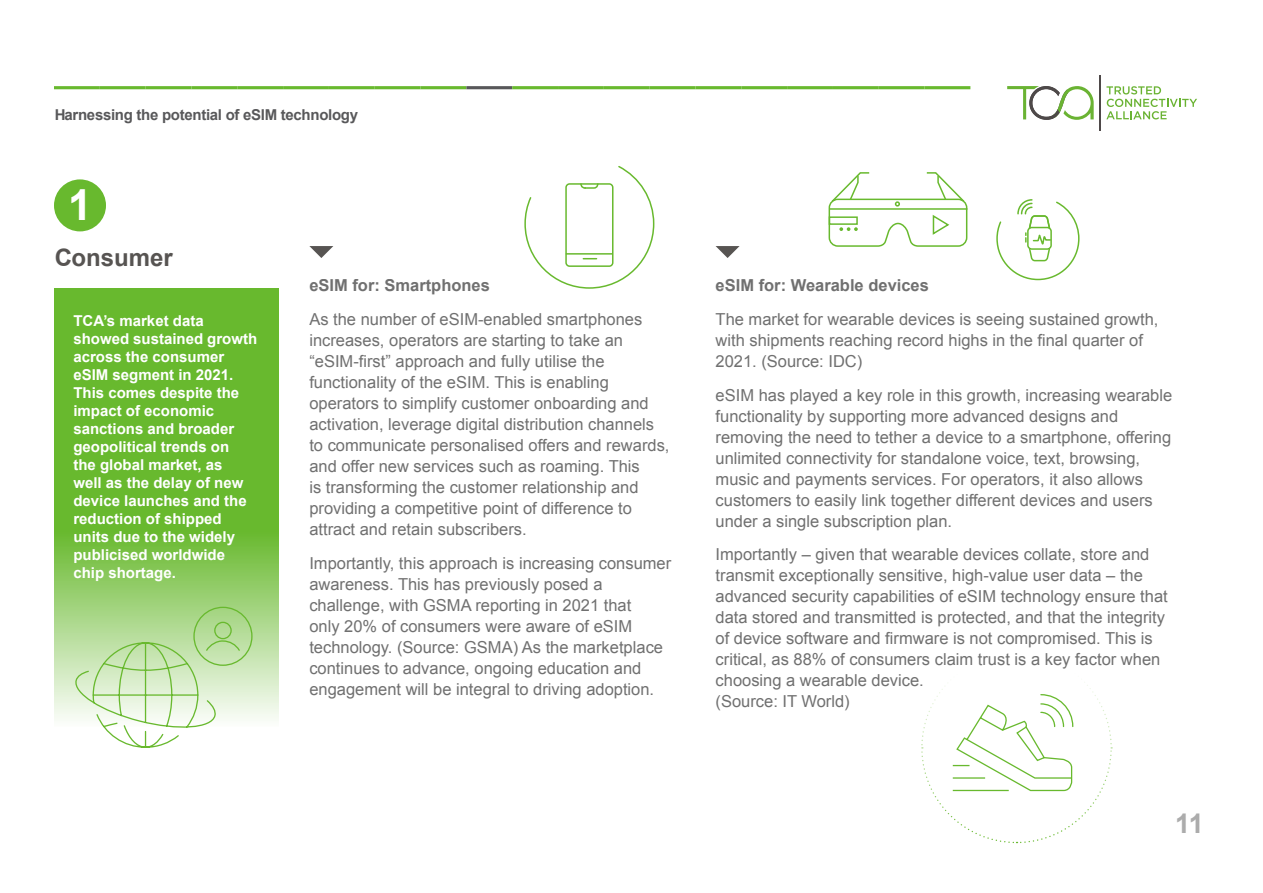
<style>
.page{position:relative;width:1263px;height:893px;background:#fff}
.page>*{position:absolute;margin:0;border:0;box-sizing:border-box;transform-origin:0 0}
.t1{font:700 42.9px "Arial";color:#fff}
.t2{font:700 27.15px "Arial";color:#acacac}
.t3{font:700 24px "Arial";color:#575452}
.t4{font:16.5px/21px "Arial";color:#707070}
.t5{font:700 16.5px "Arial";color:#707070}
.t6{font:700 15px/18px "Arial";color:#fff}
.t7{font:700 15px "Arial";letter-spacing:-.02em;color:#58585a}
</style>
<div class="page">
<div style="left:54px;top:288px;width:225px;height:210px;background:#68b92e"></div>
<svg style="left:54px;top:498px;width:225px;height:222px;background:#91cb66"></svg>
<hr style="left:1099px;top:75px;width:2px;height:56px;background:#4e4949">
<svg style="left:1106px;top:86px;width:91px;height:33px"></svg>
<svg style="left:1007px;top:86px;width:87px;height:34px"></svg>
<svg style="left:309px;top:246px;width:24px;height:12px"></svg>
<svg style="left:716px;top:246px;width:24px;height:12px"></svg>
<svg style="left:996px;top:199px;width:84px;height:82px"></svg>
<svg style="left:524px;top:166px;width:131px;height:123px"></svg>
<svg style="left:828px;top:172px;width:140px;height:75px"></svg>
<svg style="left:921px;top:685px;width:191px;height:159px"></svg>
<div style="left:54px;top:179px;width:52px;height:52px;background:#68b92e;border-radius:50%"></div>
<div style="left:214px;top:622px;width:18px;height:17px;border:1px solid #68b92e;border-radius:50%"></div>
<svg style="left:71px;top:641px;width:170px;height:107px"></svg>
<div style="left:193px;top:607px;width:60px;height:59px;border:1px solid #68b92e;border-radius:50%"></div>
<hr style="left:54px;top:86px;width:46px;height:3px;background:#68b92e">
<hr style="left:100px;top:86px;width:46px;height:3px;background:#68b92e">
<hr style="left:146px;top:86px;width:45px;height:3px;background:#68b92e">
<hr style="left:191px;top:86px;width:46px;height:3px;background:#68b92e">
<hr style="left:237px;top:86px;width:46px;height:3px;background:#68b92e">
<hr style="left:283px;top:86px;width:46px;height:3px;background:#68b92e">
<hr style="left:329px;top:86px;width:46px;height:3px;background:#68b92e">
<hr style="left:375px;top:86px;width:46px;height:3px;background:#68b92e">
<hr style="left:421px;top:86px;width:45px;height:3px;background:#68b92e">
<hr style="left:466px;top:86px;width:46px;height:3px;background:#58585a">
<hr style="left:512px;top:86px;width:46px;height:3px;background:#68b92e">
<hr style="left:558px;top:86px;width:46px;height:3px;background:#68b92e">
<hr style="left:604px;top:86px;width:46px;height:3px;background:#68b92e">
<hr style="left:650px;top:86px;width:45px;height:3px;background:#68b92e">
<hr style="left:695px;top:86px;width:46px;height:3px;background:#68b92e">
<hr style="left:741px;top:86px;width:46px;height:3px;background:#68b92e">
<hr style="left:787px;top:86px;width:46px;height:3px;background:#68b92e">
<hr style="left:833px;top:86px;width:46px;height:3px;background:#68b92e">
<hr style="left:879px;top:86px;width:45px;height:3px;background:#68b92e">
<hr style="left:924px;top:86px;width:46px;height:3px;background:#68b92e">
<p class="t7" style="left:54px;top:105px;width:306px">Harnessing the potential of eSIM technology</p>
<h1 class="t1" style="left:68px;top:177px;width:25px">1</h1>
<h3 class="t3" style="left:54px;top:242px;width:120px">Consumer</h3>
<p class="t6" style="left:73px;top:312px;width:185px">TCA’s market data showed sustained growth across the consumer eSIM segment in 2021.<br>This comes despite the impact of economic sanctions and broader geopolitical trends on<br>the global market, as<br>well as the delay of new device launches and the reduction of shipped units due to the widely publicised worldwide chip shortage.</p>
<p class="t5" style="left:309px;top:274px;width:182px">eSIM for: Smartphones</p>
<p class="t4" style="left:309px;top:309px;width:362px">As the number of eSIM-enabled smartphones increases, operators are starting to take an “eSIM-first” approach and fully utilise the functionality of the eSIM. This is enabling operators to simplify customer onboarding and activation, leverage digital distribution channels to communicate personalised offers and rewards, and offer new services such as roaming. This<br>is transforming the customer relationship and providing a competitive point of difference to attract and retain subscribers.</p>
<p class="t4" style="left:309px;top:552px;width:363px">Importantly, this approach is increasing consumer awareness. This has previously posed a challenge, with GSMA reporting in 2021 that<br>only 20% of consumers were aware of eSIM technology. (Source: GSMA) As the marketplace continues to advance, ongoing education and engagement will be integral to driving adoption.</p>
<p class="t5" style="left:716px;top:274px;width:215px">eSIM for: Wearable devices</p>
<p class="t4" style="left:716px;top:309px;width:444px">The market for wearable devices is seeing sustained growth, with shipments reaching record highs in the final quarter of<br>2021. (Source: IDC)</p>
<p class="t4" style="left:716px;top:384px;width:458px">eSIM has played a key role in this growth, increasing wearable functionality by supporting more advanced designs and removing the need to tether a device to a smartphone, offering unlimited connectivity for standalone voice, text, browsing, music and payments services. For operators, it also allows customers to easily link together different devices and users under a single subscription plan.</p>
<p class="t4" style="left:716px;top:544px;width:454px">Importantly – given that wearable devices collate, store and transmit exceptionally sensitive, high-value user data – the advanced security capabilities of eSIM technology ensure that data stored and transmitted is protected, and that the integrity of device software and firmware is not compromised. This is critical, as 88% of consumers claim trust is a key factor when choosing a wearable device.<br>(Source: IT World)</p>
<h2 class="t2" style="left:1175px;top:806px;width:30px">11</h2>
</div>
